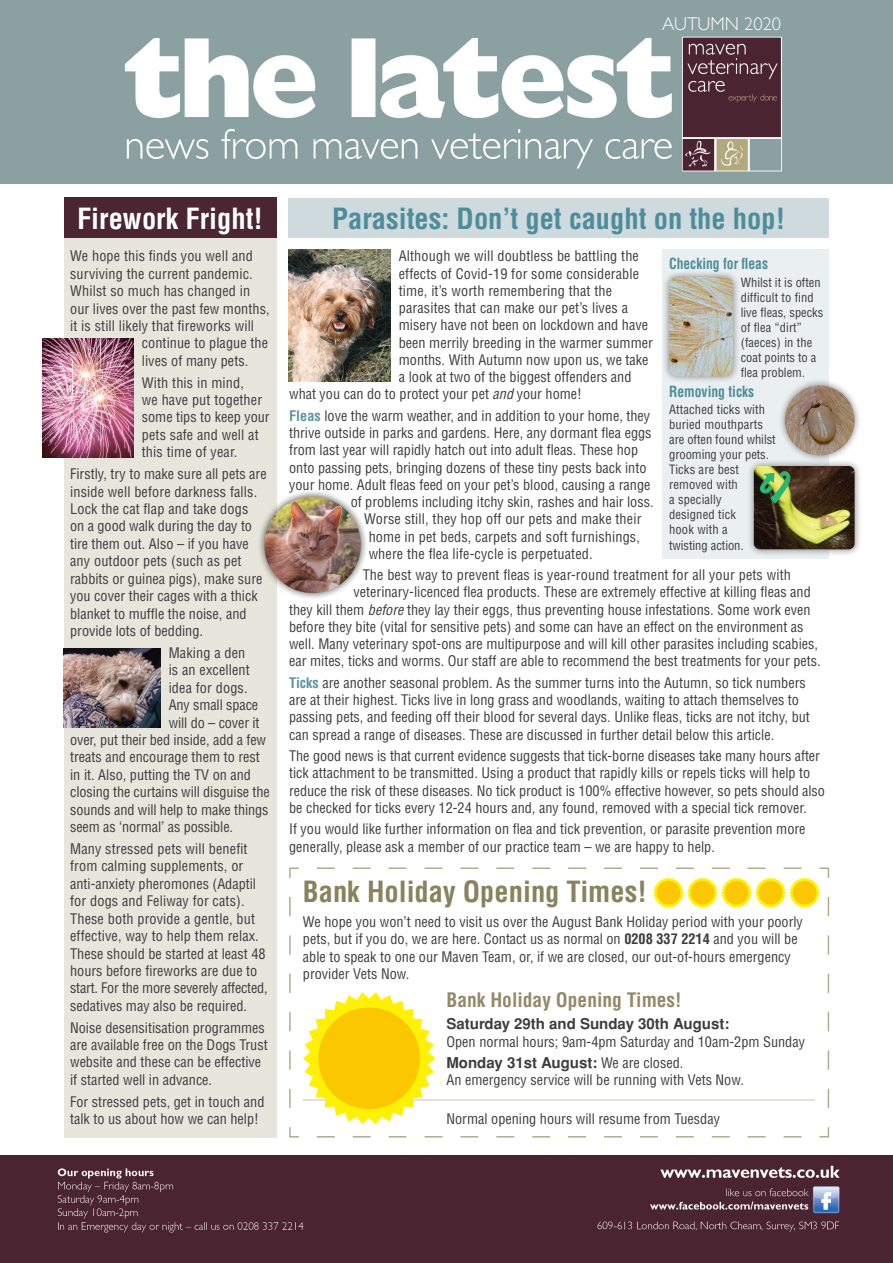
<style>
.page{position:relative;width:893px;height:1263px;background:#fff}
.page>*{position:absolute;margin:0;border:0;box-sizing:border-box;transform-origin:0 0}
.t1{font:700 condensed 28.5px "Helvetica";color:#4d8d99}
.t2{font:700 condensed 28.5px "Helvetica";color:#88825d}
.t3{font:700 condensed 28.5px "Helvetica";color:#fff}
.t4{font:700 condensed 19.5px "Helvetica";color:#938a69}
.t5{font:300 18.45px "Gill Sans";color:#fff}
.t6{font:700 15px "Helvetica";color:#3e3e3f}
.t7{font:700 condensed 15px "Helvetica";color:#4d8d99;scale:.91 1}
.t8{font:condensed 14.25px/17.4px "Helvetica";color:#3e3e3f}
.t9{font:condensed 12.6px/15.1px "Helvetica";letter-spacing:.01em;color:#3e3e3f}
.t10{font:condensed 12.45px/15px "Helvetica";color:#3e3e3f}
.s1{font-style:italic}
.s2{font-weight:700;color:#5e95a1}
.s3{font-weight:700}
.s4{font-weight:400;font-stretch:condensed;font-size:14.25px}
</style>
<div class="page">
<svg style="left:289px;top:867px;width:541px;height:271px"></svg>
<div style="left:288px;top:198px;width:541px;height:40px;background:#cedade"></div>
<div style="left:64px;top:198px;width:212px;height:939px;background:#e8e5dc"></div>
<div style="left:64px;top:198px;width:212px;height:40px;background:#4b2531"></div>
<img style="left:43px;top:339px;width:90px;height:118px">
<img style="left:64px;top:648px;width:96px;height:80px">
<img style="left:288px;top:250px;width:102px;height:131px">
<div style="left:662px;top:250px;width:167px;height:309px;background:#eaeff1"></div>
<div style="left:662px;top:270px;width:78px;height:114px;background:#231f20;opacity:.5"></div>
<img style="left:669px;top:277px;width:64px;height:100px">
<div style="left:778px;top:378px;width:84px;height:84px;background:#231f20;opacity:.5"></div>
<img style="left:785px;top:385px;width:70px;height:70px;border-radius:35px">
<div style="left:747px;top:459px;width:115px;height:97px;background:#231f20;opacity:.5"></div>
<svg style="left:754px;top:466px;width:101px;height:83px"></svg>
<div style="left:257px;top:489px;width:111px;height:112px;background:#231f20;opacity:.75"></div>
<img style="left:264px;top:497px;width:97px;height:96px;border-radius:48px">
<div style="left:0;top:1155px;width:412px;height:108px;background:#4b2431"></div>
<img style="left:0;top:0;width:893px;height:183px">
<img style="left:476px;top:1155px;width:417px;height:31px">
<img style="left:476px;top:1186px;width:417px;height:77px">
<div style="left:412px;top:1155px;width:64px;height:108px;background:#4b2431"></div>
<hr style="left:303px;top:1099px;width:512px;height:2px;background:#dbd6c9">
<svg style="left:303px;top:992px;width:132px;height:132px"></svg>
<div style="left:318px;top:1007px;width:102px;height:102px;background:#fac700;border-radius:50%"></div>
<svg style="left:653px;top:877px;width:167px;height:31px"></svg>
<div style="left:793px;top:881px;width:23px;height:23px;background:#fac700;border-radius:50%"></div>
<p class="t5" style="left:662px;top:10px;width:120px">AUTUMN 2020</p>
<h1 class="t3" style="left:77px;top:201px;width:188px">Firework Fright!</h1>
<p class="t8" style="left:70px;top:247px;width:184px">We hope this finds you well and</p>
<p class="t8" style="left:70px;top:264px;width:184px">surviving the current pandemic.</p>
<p class="t8" style="left:70px;top:282px;width:182px">Whilst so much has changed in</p>
<p class="t8" style="left:70px;top:299px;width:201px">our lives over the past few months,</p>
<p class="t8" style="left:70px;top:317px;width:185px">it is still likely that fireworks will</p>
<p class="t8" style="left:142px;top:334px;width:128px">continue to plague the</p>
<p class="t8" style="left:142px;top:352px;width:108px">lives of many pets.</p>
<p class="t8" style="left:142px;top:373px;width:129px">With this in mind,<br>we have put together some tips to keep your pets safe and well at this time of year.</p>
<p class="t8" style="left:70px;top:465px;width:198px">Firstly, try to make sure all pets are inside well before darkness falls.<br>Lock the cat flap and take dogs<br>on a good walk during the day to tire them out. Also – if you have any outdoor pets (such as pet rabbits or guinea pigs), make sure you cover their cages with a thick blanket to muffle the noise, and provide lots of bedding.</p>
<p class="t8" style="left:169px;top:644px;width:78px">Making a den</p>
<p class="t8" style="left:169px;top:661px;width:83px">is an excellent</p>
<p class="t8" style="left:169px;top:678px;width:81px">idea for dogs.</p>
<p class="t8" style="left:169px;top:696px;width:91px">Any small space</p>
<p class="t8" style="left:169px;top:713px;width:92px">will do – cover it</p>
<p class="t8" style="left:70px;top:731px;width:197px">over, put their bed inside, add a few</p>
<p class="t8" style="left:70px;top:748px;width:191px">treats and encourage them to rest</p>
<p class="t8" style="left:70px;top:766px;width:182px">in it. Also, putting the TV on and</p>
<p class="t8" style="left:70px;top:783px;width:201px">closing the curtains will disguise the</p>
<p class="t8" style="left:70px;top:800px;width:200px">sounds and will help to make things</p>
<p class="t8" style="left:70px;top:818px;width:164px">seem as ‘normal’ as possible.</p>
<p class="t8" style="left:70px;top:840px;width:199px">Many stressed pets will benefit from calming supplements, or anti-anxiety pheromones (Adaptil for dogs and Feliway for cats).<br>These both provide a gentle, but effective, way to help them relax.<br>These should be started at least 48 hours before fireworks are due to start. For the more severely affected, sedatives may also be required.</p>
<p class="t8" style="left:70px;top:1018px;width:199px">Noise desensitisation programmes are available free on the Dogs Trust website and these can be effective if started well in advance.</p>
<p class="t8" style="left:70px;top:1092px;width:196px">For stressed pets, get in touch and talk to us about how we can help!</p>
<h1 class="t1" style="left:332px;top:201px;width:454px">Parasites: Don’t get caught on the hop!</h1>
<p class="t8" style="left:399px;top:247px;width:242px">Although we will doubtless be battling the</p>
<p class="t8" style="left:399px;top:264px;width:242px">effects of Covid-19 for some considerable</p>
<p class="t8" style="left:399px;top:282px;width:215px">time, it’s worth remembering that the</p>
<p class="t8" style="left:399px;top:299px;width:231px">parasites that can make our pet’s lives a</p>
<p class="t8" style="left:399px;top:316px;width:251px">misery have not been on lockdown and have</p>
<p class="t8" style="left:399px;top:333px;width:256px">been merrily breeding in the warmer summer</p>
<p class="t8" style="left:399px;top:351px;width:251px">months. With Autumn now upon us, we take</p>
<p class="t8" style="left:399px;top:368px;width:234px">a look at two of the biggest offenders and</p>
<p class="t8" style="left:289px;top:385px;width:294px">what you can do to protect your pet <span class="s1">and</span> your home!</p>
<p class="t8" style="left:289px;top:407px;width:363px"><span class="s2">Fleas</span> love the warm weather, and in addition to your home, they</p>
<p class="t8" style="left:289px;top:424px;width:364px">thrive outside in parks and gardens. Here, any dormant flea eggs</p>
<p class="t8" style="left:289px;top:441px;width:351px">from last year will rapidly hatch out into adult fleas. These hop</p>
<p class="t8" style="left:289px;top:458px;width:359px">onto passing pets, bringing dozens of these tiny pests back into</p>
<p class="t8" style="left:289px;top:476px;width:363px">your home. Adult fleas feed on your pet’s blood, causing a range</p>
<p class="t8" style="left:351px;top:493px;width:304px">of problems including itchy skin, rashes and hair loss.</p>
<p class="t8" style="left:364px;top:510px;width:279px">Worse still, they hop off our pets and make their</p>
<p class="t8" style="left:369px;top:527px;width:273px">home in pet beds, carpets and soft furnishings,</p>
<p class="t8" style="left:369px;top:545px;width:225px">where the flea life-cycle is perpetuated.</p>
<p class="t7" style="left:669px;top:255px;width:110px">Checking for fleas</p>
<p class="t10" style="left:741px;top:275px;width:84px">Whilst it is often difficult to find live fleas, specks of flea “dirt” (faeces) in the coat points to a flea problem.</p>
<p class="t9" style="left:669px;top:401px;width:108px">Attached ticks with buried mouthparts are often found whilst grooming your pets.<br>Ticks are best removed with<br>a specially<br>designed tick<br>hook with a<br>twisting action.</p>
<p class="t8" style="left:363px;top:566px;width:430px">The best way to prevent fleas is year-round treatment for all your pets with</p>
<p class="t8" style="left:354px;top:583px;width:459px">veterinary-licenced flea products. These are extremely effective at killing fleas and</p>
<p class="t8" style="left:289px;top:600px;width:523px">they kill them <span class="s1">before</span> they lay their eggs, thus preventing house infestations. Some work even</p>
<p class="t8" style="left:289px;top:618px;width:516px">before they bite (vital for sensitive pets) and some can have an effect on the environment as</p>
<p class="t8" style="left:289px;top:635px;width:530px">well. Many veterinary spot-ons are multipurpose and will kill other parasites including scabies,</p>
<p class="t8" style="left:289px;top:652px;width:533px">ear mites, ticks and worms. Our staff are able to recommend the best treatments for your pets.</p>
<p class="t8" style="left:289px;top:674px;width:522px"><span class="s2">Ticks</span> are another seasonal problem. As the summer turns into the Autumn, so tick numbers are at their highest. Ticks live in long grass and woodlands, waiting to attach themselves to passing pets, and feeding off their blood for several days. Unlike fleas, ticks are not itchy, but can spread a range of diseases. These are discussed in further detail below this article.</p>
<p class="t8" style="left:289px;top:747px;width:537px">The good news is that current evidence suggests that tick-borne diseases take many hours after tick attachment to be transmitted. Using a product that rapidly kills or repels ticks will help to reduce the risk of these diseases. No tick product is 100% effective however, so pets should also be checked for ticks every 12-24 hours and, any found, removed with a special tick remover.</p>
<p class="t8" style="left:289px;top:820px;width:518px">If you would like further information on flea and tick prevention, or parasite prevention more generally, please ask a member of our practice team – we are happy to help.</p>
<p class="t7" style="left:669px;top:382px;width:95px">Removing ticks</p>
<h1 class="t2" style="left:303px;top:874px;width:345px">Bank Holiday Opening Times!</h1>
<p class="t8" style="left:303px;top:913px;width:501px">We hope you won’t need to visit us over the August Bank Holiday period with your poorly pets, but if you do, we are here. Contact us as normal on <span class="s3">0208 337 2214</span> and you will be able to speak to one our Maven Team, or, if we are closed, our out-of-hours emergency provider Vets Now.</p>
<h2 class="t4" style="left:446px;top:988px;width:237px">Bank Holiday Opening Times!</h2>
<p class="t6" style="left:446px;top:1015px;width:284px">Saturday 29th and Sunday 30th August:</p>
<p class="t8" style="left:446px;top:1032px;width:360px">Open normal hours; 9am-4pm Saturday and 10am-2pm Sunday</p>
<p class="t6" style="left:446px;top:1054px;width:238px">Monday 31st August: <span class="s4">We are closed.</span></p>
<p class="t8" style="left:446px;top:1071px;width:299px">An emergency service will be running with Vets Now.</p>
<p class="t8" style="left:446px;top:1109px;width:275px">Normal opening hours will resume from Tuesday</p>
</div>
